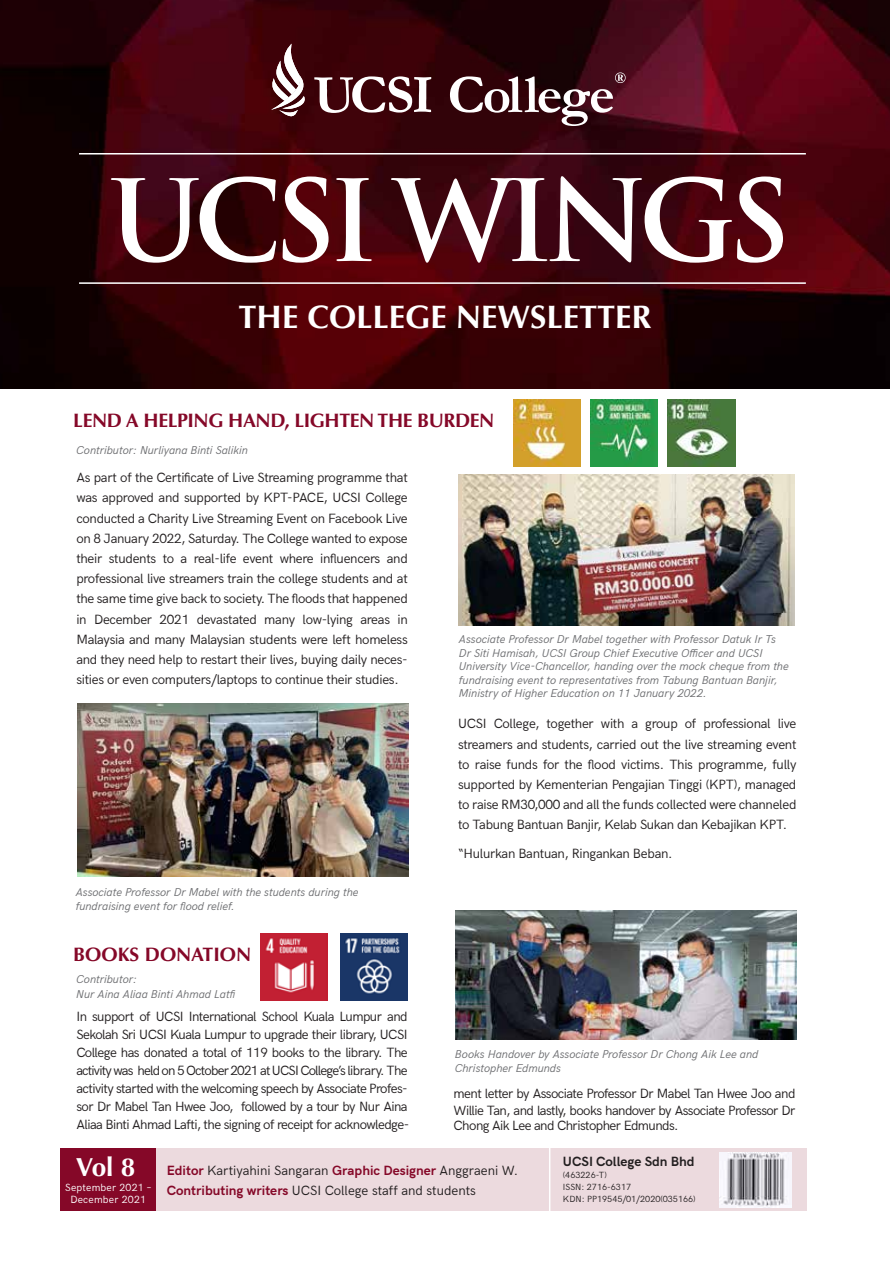
<style>
.page{position:relative;width:890px;height:1263px;background:#fff}
.page>*{position:absolute;margin:0;border:0;box-sizing:border-box;transform-origin:0 0}
.t1{font:700 109.95px "Trajan Pro";letter-spacing:-.08em;color:#fff}
.t2{font:700 32.55px "Optima";color:#fff}
.t3{font:700 26.25px "Optima";color:#fff}
.t4{font:700 19.5px "Optima";letter-spacing:-.02em;color:#850828}
.t5{font:700 19.5px "Optima";color:#850828}
.t6{font:13.5px/20.2px "HK Grotesk";letter-spacing:-.04em;color:#231f20;text-align:justify}
.t7{font:13.5px/20.2px "HK Grotesk";color:#231f20}
.t8{font:13.5px "HK Grotesk";letter-spacing:-.02em;color:#231f20}
.t9{font:700 13.5px "HK Grotesk";color:#231f20}
.t10{font:italic 11.25px/13.5px "HK Grotesk";color:#6d6e71}
.t11{font:10.5px/11.4px "HK Grotesk";letter-spacing:.02em;color:#fff;text-align:center}
.t12{font:9px/12px "HK Grotesk";color:#231f20}
.s1{font-weight:700;color:#850828}
</style>
<div class="page">
<img style="left:0;top:0;width:890px;height:388px">
<svg style="left:271px;top:44px;width:35px;height:72px"></svg>
<svg style="left:314px;top:76px;width:117px;height:37px"></svg>
<svg style="left:450px;top:72px;width:175px;height:54px"></svg>
<hr style="left:79px;top:153px;width:727px;height:2px;background:#fff">
<hr style="left:79px;top:282px;width:727px;height:2px;background:#fff">
<div style="left:61px;top:1148px;width:746px;height:63px;background:#ecdade"></div>
<div style="left:60px;top:1148px;width:96px;height:63px;background:#850828"></div>
<hr style="left:549px;top:1147px;width:1px;height:65px;background:#fff">
<img style="left:720px;top:1152px;width:71px;height:55px">
<img style="left:459px;top:474px;width:335px;height:151px">
<img style="left:513px;top:399px;width:68px;height:68px">
<img style="left:590px;top:399px;width:68px;height:68px">
<img style="left:667px;top:399px;width:68px;height:68px">
<img style="left:77px;top:704px;width:331px;height:173px">
<img style="left:260px;top:933px;width:67px;height:67px">
<img style="left:341px;top:933px;width:66px;height:67px">
<img style="left:456px;top:910px;width:340px;height:129px">
<h1 class="t1" style="left:109px;top:152px;width:684px">UCSI WINGS</h1>
<h2 class="t2" style="left:238px;top:298px;width:414px">THE COLLEGE NEWSLETTER</h2>
<h3 class="t4" style="left:73px;top:409px;width:423px">LEND A HELPING HAND, LIGHTEN THE BURDEN</h3>
<p class="t10" style="left:76px;top:442px;width:173px">Contributor: Nurliyana Binti Salikin</p>
<p class="t6" style="left:76px;top:466px;width:333px">As part of the Certificate of Live Streaming programme that was approved and supported by KPT-PACE, UCSI College conducted a Charity Live Streaming Event on Facebook Live on 8 January 2022, Saturday. The College wanted to expose their students to a real-life event where influencers and professional live streamers train the college students and at the same time give back to society. The floods that happened in December 2021 devastated many low-lying areas in Malaysia and many Malaysian students were left homeless and they need help to restart their lives, buying daily neces&shy;sities or even computers/laptops to continue their studies.</p>
<p class="t10" style="left:76px;top:884px;width:284px;line-height:14.2px">Associate Professor Dr Mabel with the students during the fundraising event for flood relief.</p>
<h3 class="t5" style="left:73px;top:943px;width:180px">BOOKS DONATION</h3>
<p class="t10" style="left:76px;top:971px;width:160px;line-height:14.2px">Contributor:<br>Nur Aina Aliaa Binti Ahmad Latfi</p>
<p class="t6" style="left:76px;top:1007px;width:334px;line-height:18px;text-align:left">In support of UCSI International School Kuala Lumpur and Sekolah Sri UCSI Kuala Lumpur to upgrade their library, UCSI College has donated a total of 119 books to the library. The activity was held on 5 October 2021 at UCSI College’s library. The activity started with the welcoming speech by Associate Profes&shy;sor Dr Mabel Tan Hwee Joo, followed by a tour by Nur Aina Aliaa Binti Ahmad Lafti, the signing of receipt for acknowledge-</p>
<p class="t10" style="left:459px;top:632px;width:331px">Associate Professor Dr Mabel together with Professor Datuk Ir Ts Dr Siti Hamisah, UCSI Group Chief Executive Officer and UCSI University Vice-Chancellor, handing over the mock cheque from the fundraising event to representatives from Tabung Bantuan Banjir, Ministry of Higher Education on 11 January 2022.</p>
<p class="t6" style="left:458px;top:712px;width:340px">UCSI College, together with a group of professional live streamers and students, carried out the live streaming event to raise funds for the flood victims. This programme, fully supported by Kementerian Pengajian Tinggi (KPT), managed to raise RM30,000 and all the funds collected were channeled to Tabung Bantuan Banjir, Kelab Sukan dan Kebajikan KPT.</p>
<p class="t8" style="left:458px;top:843px;width:216px">“Hulurkan Bantuan, Ringankan Beban.</p>
<p class="t10" style="left:455px;top:1046px;width:305px;line-height:14.2px">Books Handover by Associate Professor Dr Chong Aik Lee and<br>Christopher Edmunds</p>
<p class="t6" style="left:453px;top:1084px;width:343px;line-height:16.5px">ment letter by Associate Professor Dr Mabel Tan Hwee Joo and<br>Willie Tan, and lastly, books handover by Associate Professor Dr</p>
<p class="t6" style="left:453px;top:1114px;width:226px">Chong Aik Lee and Christopher Edmunds.</p>
<h3 class="t3" style="left:76px;top:1152px;width:61px">Vol 8</h3>
<p class="t11" style="left:65px;top:1181px;width:88px">September 2021 –<br>December 2021</p>
<p class="t7" style="left:167px;top:1159px;width:353px"><span class="s1">Editor</span> Kartiyahini Sangaran <span class="s1">Graphic Designer</span> Anggraeni W.<br><span class="s1">Contributing writers</span> UCSI College staff and students</p>
<p class="t9" style="left:563px;top:1151px;width:133px">UCSI College Sdn Bhd</p>
<p class="t12" style="left:563px;top:1168px;width:134px">(463226-T)<br>ISSN: 2716-6317<br>KDN: PP19545/01/2020(035166)</p>
</div>
